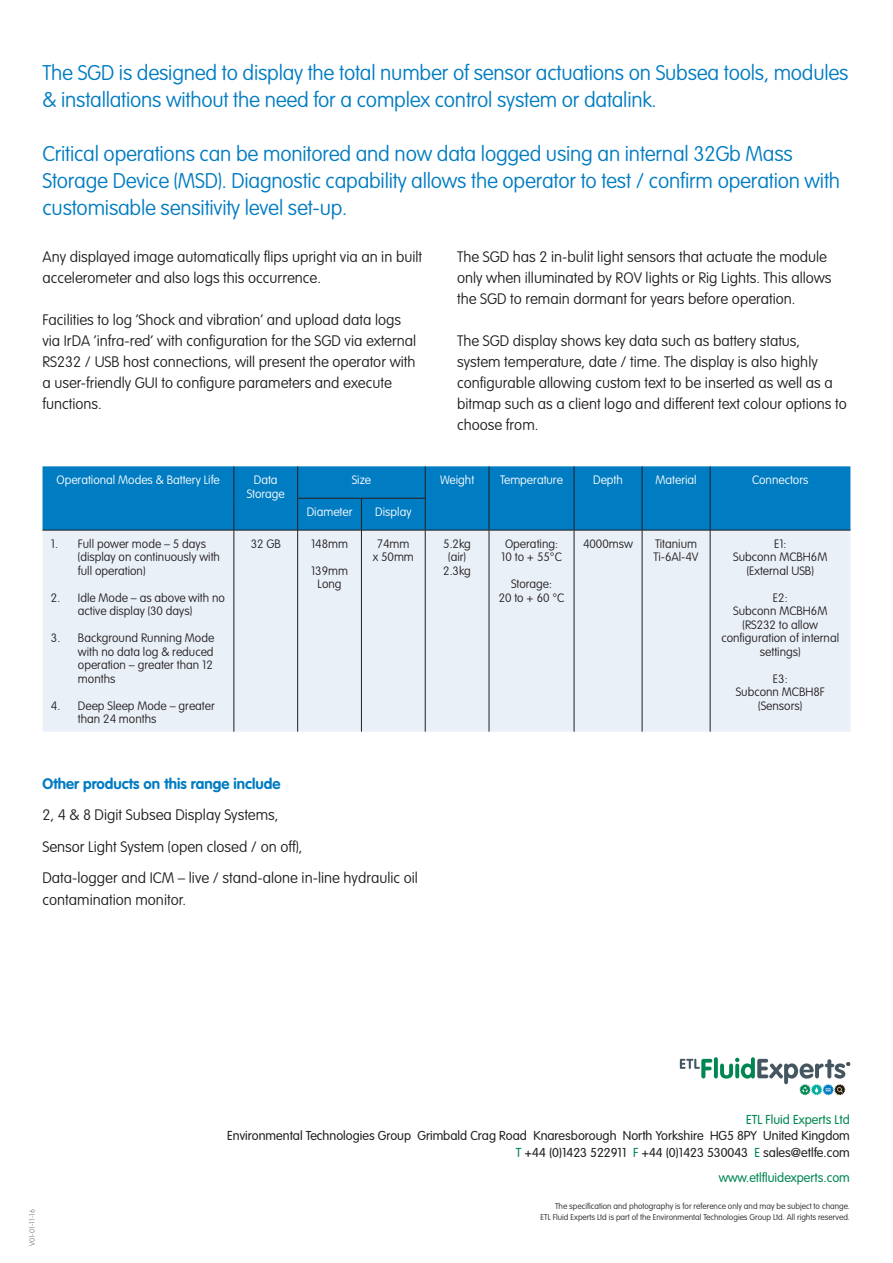
<style>
.page{position:relative;width:893px;height:1263px;background:#fff}
.page>*{position:absolute;margin:0;border:0;box-sizing:border-box;transform-origin:0 0}
.t1{font:100 21px/27px "VAG Rounded LT";letter-spacing:-.01em;color:#007cc2}
.bullet_title{font:100 15px/21px "VAG Rounded LT";color:#231f20}
.bullet_title-2{font:700 15px "VAG Rounded LT";color:#007cc2}
.t2{font:300 12.75px/16.5px "VAG Rounded LT";color:#231f20;text-align:right}
.t3{font:300 12.75px "VAG Rounded LT";color:#008751}
.t4{font:100 12px/13.5px "VAG Rounded LT";color:#231f20;text-align:center}
.t5{font:100 12px/14.2px "VAG Rounded LT";color:#fff;text-align:center}
.t6{font:100 8.25px "VAG Rounded LT";color:#231f20}
.Headings{font:100 7.5px "VAG Rounded LT";color:#808285}
.s1{color:#008751}
</style>
<div class="page">
<div style="left:43px;top:466px;width:807px;height:64px;background:#007cc2"></div>
<div style="left:43px;top:531px;width:807px;height:201px;background:#eaf0f8"></div>
<hr style="left:298px;top:498px;width:63px;height:1px;background:#231f20">
<hr style="left:361px;top:498px;width:64px;height:1px;background:#231f20">
<hr style="left:43px;top:530px;width:191px;height:1px;background:#231f20">
<hr style="left:234px;top:530px;width:63px;height:1px;background:#231f20">
<hr style="left:298px;top:530px;width:63px;height:1px;background:#231f20">
<hr style="left:362px;top:530px;width:63px;height:1px;background:#231f20">
<hr style="left:425px;top:530px;width:64px;height:1px;background:#231f20">
<hr style="left:489px;top:530px;width:85px;height:1px;background:#231f20">
<hr style="left:574px;top:530px;width:68px;height:1px;background:#231f20">
<hr style="left:642px;top:530px;width:68px;height:1px;background:#231f20">
<hr style="left:710px;top:530px;width:140px;height:1px;background:#231f20">
<hr style="left:234px;top:466px;width:1px;height:32px;background:#231f20">
<hr style="left:234px;top:498px;width:1px;height:32px;background:#231f20">
<hr style="left:234px;top:530px;width:1px;height:202px;background:#231f20">
<hr style="left:710px;top:466px;width:1px;height:32px;background:#231f20">
<hr style="left:710px;top:498px;width:1px;height:32px;background:#231f20">
<hr style="left:710px;top:530px;width:1px;height:202px;background:#231f20">
<hr style="left:642px;top:466px;width:1px;height:32px;background:#231f20">
<hr style="left:642px;top:498px;width:1px;height:32px;background:#231f20">
<hr style="left:642px;top:530px;width:1px;height:202px;background:#231f20">
<hr style="left:574px;top:466px;width:1px;height:32px;background:#231f20">
<hr style="left:574px;top:498px;width:1px;height:32px;background:#231f20">
<hr style="left:574px;top:530px;width:1px;height:202px;background:#231f20">
<hr style="left:489px;top:466px;width:1px;height:32px;background:#231f20">
<hr style="left:489px;top:498px;width:1px;height:32px;background:#231f20">
<hr style="left:489px;top:530px;width:1px;height:202px;background:#231f20">
<hr style="left:425px;top:498px;width:1px;height:32px;background:#231f20">
<hr style="left:425px;top:530px;width:1px;height:202px;background:#231f20">
<hr style="left:361px;top:498px;width:1px;height:32px;background:#231f20">
<hr style="left:361px;top:530px;width:1px;height:202px;background:#231f20">
<hr style="left:297px;top:466px;width:1px;height:32px;background:#231f20">
<hr style="left:297px;top:498px;width:1px;height:32px;background:#231f20">
<hr style="left:297px;top:530px;width:1px;height:202px;background:#231f20">
<hr style="left:425px;top:466px;width:1px;height:32px;background:#231f20">
<svg style="left:714px;top:1057px;width:4px;height:21px"></svg>
<svg style="left:680px;top:1059px;width:32px;height:19px"></svg>
<svg style="left:720px;top:1057px;width:130px;height:38px"></svg>
<p class="t1" style="left:43px;top:60px;width:807px">The SGD is designed to display the total number of sensor actuations on Subsea tools, modules &amp; installations without the need for a complex control system or datalink.</p>
<p class="t1" style="left:43px;top:141px;width:799px">Critical operations can be monitored and now data logged using an internal 32Gb Mass<br>Storage Device (MSD). Diagnostic capability allows the operator to test / confirm operation with customisable sensitivity level set-up.</p>
<p class="bullet_title" style="left:43px;top:247px;width:381px">Any displayed image automatically flips upright via an in built accelerometer and also logs this occurrence.</p>
<p class="bullet_title" style="left:43px;top:310px;width:375px">Facilities to log ‘Shock and vibration’ and upload data logs via IrDA ‘infra-red’ with configuration for the SGD via external RS232 / USB host connections, will present the operator with a user-friendly GUI to configure parameters and execute functions.</p>
<p class="bullet_title" style="left:457px;top:247px;width:376px">The SGD has 2 in-bulit light sensors that actuate the module only when illuminated by ROV lights or Rig Lights. This allows the SGD to remain dormant for years before operation.</p>
<p class="bullet_title" style="left:457px;top:331px;width:391px">The SGD display shows key data such as battery status, system temperature, date / time. The display is also highly configurable allowing custom text to be inserted as well as a bitmap such as a client logo and different text colour options to choose from.</p>
<p class="t5" style="left:57px;top:473px;width:165px">Operational Modes &amp; Battery Life</p>
<p class="t5" style="left:247px;top:473px;width:40px">Data<br>Storage</p>
<p class="t5" style="left:352px;top:473px;width:21px">Size</p>
<p class="t5" style="left:440px;top:473px;width:36px">Weight</p>
<p class="t5" style="left:500px;top:473px;width:64px">Temperature</p>
<p class="t5" style="left:593px;top:473px;width:31px">Depth</p>
<p class="t5" style="left:655px;top:473px;width:43px">Material</p>
<p class="t5" style="left:752px;top:473px;width:58px">Connectors</p>
<p class="t5" style="left:307px;top:505px;width:47px">Diameter</p>
<p class="t5" style="left:375px;top:505px;width:38px">Display</p>
<p class="t4" style="left:78px;top:537px;width:144px;text-align:left;text-indent:-27px">1. Full power mode – 5 days (display on continuously with full operation)</p>
<p class="t4" style="left:51px;top:591px;width:176px">2. Idle Mode – as above with no active display (30 days)</p>
<p class="t4" style="left:78px;top:632px;width:138px;text-align:left;text-indent:-27px">3. Background Running Mode with no data log &amp; reduced operation – greater than 12 months</p>
<p class="t4" style="left:78px;top:699px;width:138px;text-align:left;text-indent:-27px">4. Deep Sleep Mode – greater than 24 months</p>
<p class="t4" style="left:373px;top:537px;width:43px">74mm<br>x 50mm</p>
<p class="t4" style="left:443px;top:537px;width:29px">5.2kg (air)<br>2.3kg</p>
<p class="t4" style="left:501px;top:537px;width:62px">Operating:<br>10 to + 55°C</p>
<p class="t4" style="left:511px;top:578px;width:43px">Storage:</p>
<p class="t4" style="left:499px;top:591px;width:67px">20 to + 60 °C</p>
<p class="t4" style="left:251px;top:537px;width:32px">32 GB</p>
<p class="t4" style="left:311px;top:537px;width:39px">148mm</p>
<p class="t4" style="left:311px;top:564px;width:39px">139mm<br>Long</p>
<p class="t4" style="left:583px;top:537px;width:51px">4000msw</p>
<p class="t4" style="left:654px;top:537px;width:46px;text-align:left">Titanium<br>Ti-6Al-4V</p>
<p class="t4" style="left:733px;top:537px;width:96px">E1:<br>Subconn MCBH6M (External USB)</p>
<p class="t4" style="left:773px;top:591px;width:16px">E2:</p>
<p class="t4" style="left:721px;top:605px;width:119px">Subconn MCBH6M (RS232 to allow configuration of internal settings)</p>
<p class="t4" style="left:773px;top:672px;width:16px">E3:</p>
<p class="t4" style="left:736px;top:686px;width:91px">Subconn MCBH8F (Sensors)</p>
<p class="bullet_title-2" style="left:43px;top:775px;width:239px">Other products on this range include</p>
<p class="bullet_title" style="left:43px;top:805px;width:237px">2, 4 &amp; 8 Digit Subsea Display Systems,</p>
<p class="bullet_title" style="left:43px;top:836px;width:261px">Sensor Light System (open closed / on off),</p>
<p class="bullet_title" style="left:43px;top:866px;width:377px;line-height:22.5px">Data-logger and ICM – live / stand-alone in-line hydraulic oil contamination monitor.</p>
<p class="Headings" style="left:28px;top:1246px;width:39px;rotate:-90deg">V01-01-11-16</p>
<p class="t2" style="left:227px;top:1111px;width:624px"><span class="s1">ETL Fluid Experts Ltd<br></span>Environmental Technologies Group Grimbald Crag Road Knaresborough North Yorkshire HG5 8PY United Kingdom<br><span class="s1">T</span> +44 (0)1423 522911 <span class="s1">F</span> +44 (0)1423 530043 <span class="s1">E</span> sales@etlfe.com</p>
<p class="t3" style="left:719px;top:1170px;width:133px">www.etlfluidexperts.com</p>
<p class="t6" style="left:555px;top:1201px;width:296px">The specification and photography is for reference only and may be subject to change.</p>
<p class="t6" style="left:541px;top:1213px;width:311px">ETL Fluid Experts Ltd is part of the Environmental Technologies Group Ltd. All rights reserved.</p>
</div>
